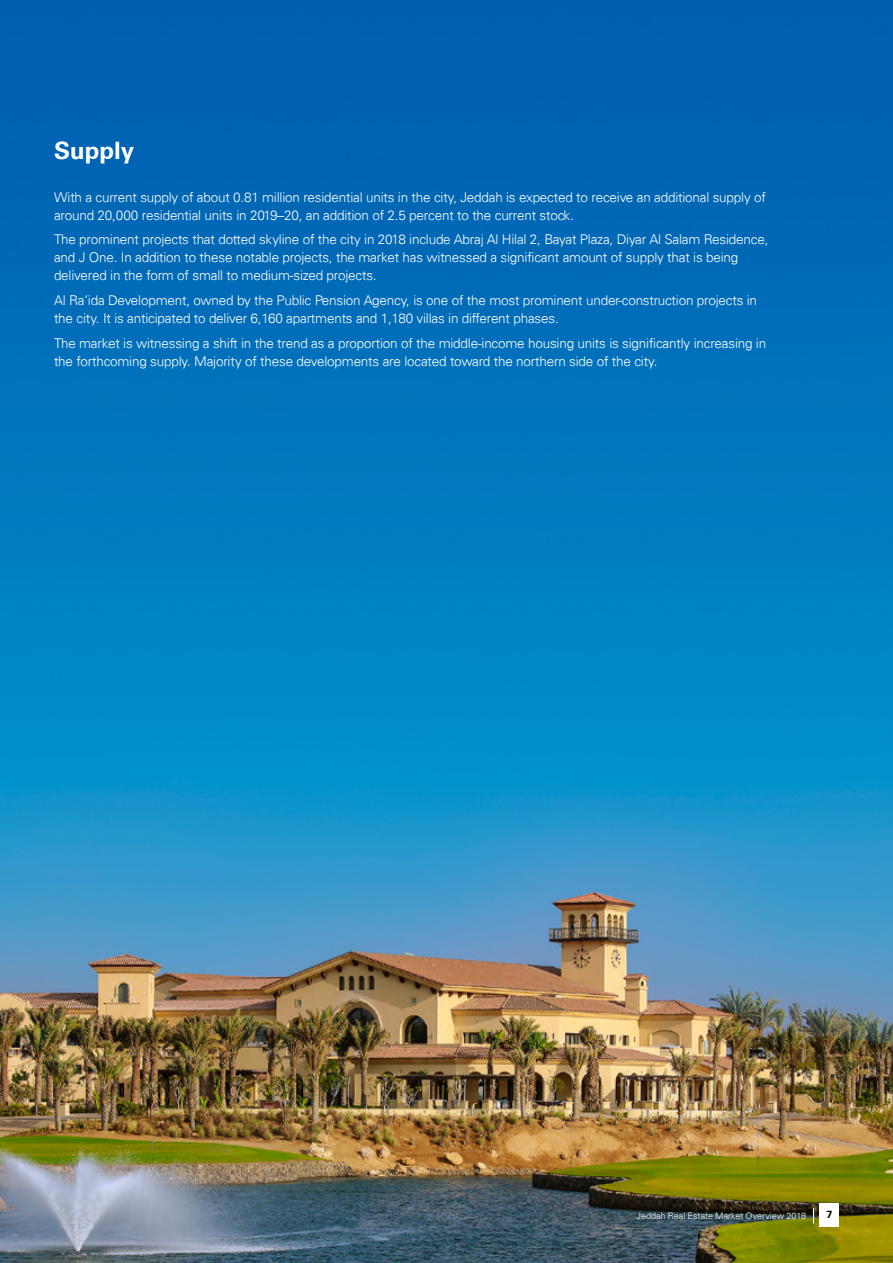
<style>
.page{position:relative;width:893px;height:1263px;background:#fff}
.page>*{position:absolute;margin:0;border:0;box-sizing:border-box;transform-origin:0 0}
.t1{font:700 24px "Univers 65";color:#fff}
.t2{font:300 13.5px/18px "Univers 45";letter-spacing:-.015em;color:#fff}
.t3{font:700 10.5px "Univers 65";color:#000101}
.t4{font:300 9px "Univers 45";color:#fff}
</style>
<div class="page">
<img style="left:0;top:0;width:893px;height:1263px">
<div style="left:820px;top:1203px;width:19px;height:23px;background:#fff"></div>
<svg style="left:813px;top:1208px;width:1px;height:16px"></svg>
<h1 class="t1" style="left:54px;top:136px;width:82px">Supply</h1>
<p class="t2" style="left:54px;top:188px;width:713px">With a current supply of about 0.81 million residential units in the city, Jeddah is expected to receive an additional supply of around 20,000 residential units in 2019–20, an addition of 2.5 percent to the current stock.</p>
<p class="t2" style="left:54px;top:231px;width:716px">The prominent projects that dotted skyline of the city in 2018 include Abraj Al Hilal 2, Bayat Plaza, Diyar Al Salam Residence, and J One. In addition to these notable projects, the market has witnessed a significant amount of supply that is being delivered in the form of small to medium-sized projects.</p>
<p class="t2" style="left:54px;top:291px;width:705px">Al Ra’ida Development, owned by the Public Pension Agency, is one of the most prominent under-construction projects in the city. It is anticipated to deliver 6,160 apartments and 1,180 villas in different phases.</p>
<p class="t2" style="left:54px;top:334px;width:714px">The market is witnessing a shift in the trend as a proportion of the middle-income housing units is significantly increasing in the forthcoming supply. Majority of these developments are located toward the northern side of the city.</p>
<p class="t4" style="left:637px;top:1210px;width:171px">Jeddah Real Estate Market Overview 2018</p>
<p class="t3" style="left:826px;top:1208px;width:7px">7</p>
</div>
